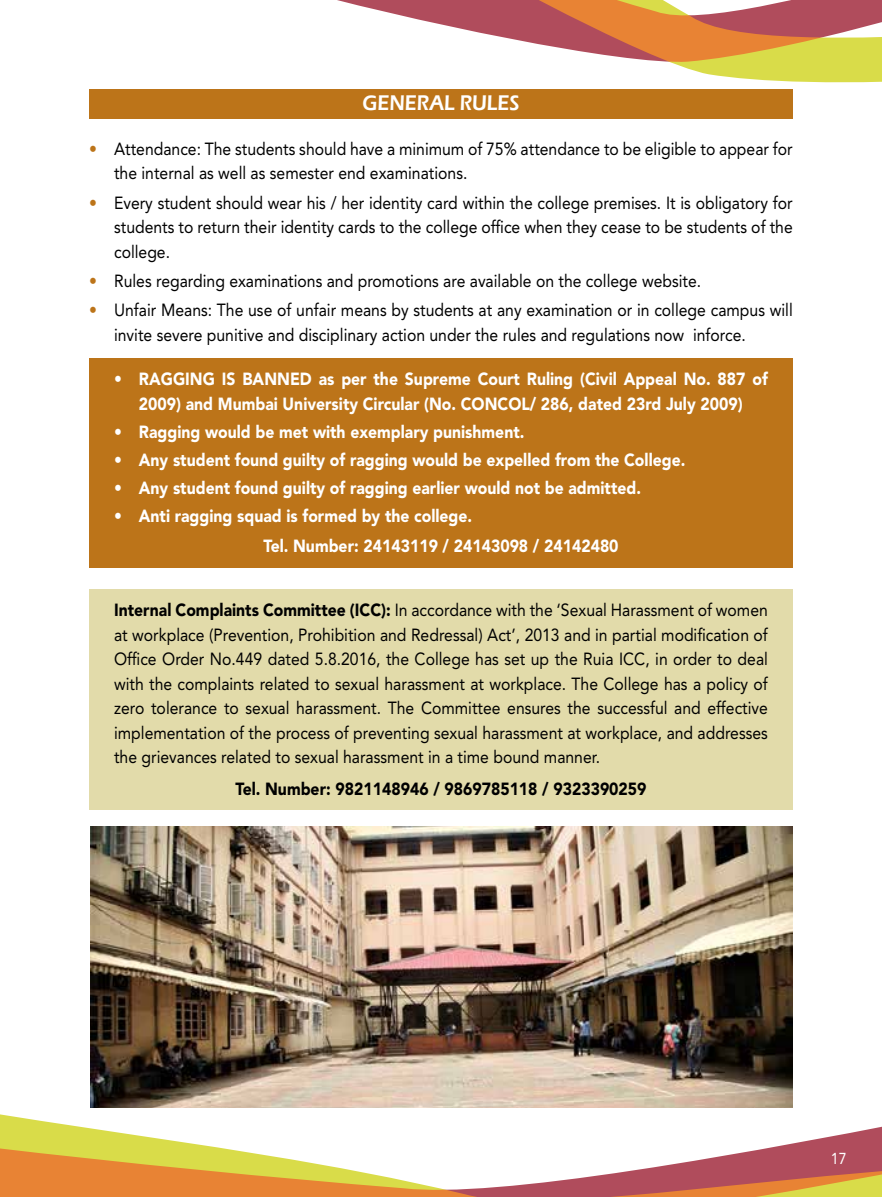
<style>
.page{position:relative;width:882px;height:1197px;background:#fff}
.page>*{position:absolute;margin:0;border:0;box-sizing:border-box;transform-origin:0 0}
.t1{font:600 21.88px "Eras ITC";color:#fff;scale:.9 1}
.t2{font:17.5px/24.5px "Avenir LT Std";color:#000;scale:.9 1}
.t3{font:900 17.5px/24.5px "Avenir LT Std";color:#fff;text-align:center;scale:.9 1}
.t4{font:900 17.5px "Avenir LT Std";color:#000;scale:.9 1}
.t5{font:15.75px "Avenir LT Std";color:#fff;scale:.9 1}
.s1{color:#bc7419}
.s2{font-weight:900}
</style>
<div class="page">
<svg style="left:0;top:1091px;width:882px;height:106px"></svg>
<svg style="left:678px;top:65px;width:204px;height:18px;fill:#d9dc49"></svg>
<svg style="left:337px;top:0;width:545px;height:65px"></svg>
<div style="left:89px;top:589px;width:704px;height:221px;background:#e2dbaa"></div>
<div style="left:89px;top:89px;width:704px;height:30px;background:#bc7419"></div>
<div style="left:89px;top:358px;width:704px;height:210px;background:#bc7419"></div>
<img style="left:91px;top:827px;width:702px;height:281px">
<p class="t1" style="left:362px;top:91px;width:176px">GENERAL RULES</p>
<p class="t2" style="left:114px;top:136px;width:756px;text-indent:-25px"><span class="s1">•</span> Attendance: The students should have a minimum of 75% attendance to be eligible to appear for the internal as well as semester end examinations.</p>
<p class="t2" style="left:114px;top:190px;width:756px;text-align:justify;text-indent:-25px"><span class="s1">•</span> Every student should wear his / her identity card within the college premises. It is obligatory for students to return their identity cards to the college office when they cease to be students of the college.</p>
<p class="t2" style="left:89px;top:269px;width:681px"><span class="s1">•</span> Rules regarding examinations and promotions are available on the college website.</p>
<p class="t2" style="left:114px;top:298px;width:756px;text-indent:-25px"><span class="s1">•</span> Unfair Means: The use of unfair means by students at any examination or in college campus will invite severe punitive and disciplinary action under the rules and regulations now inforce.</p>
<p class="t3" style="left:114px;top:367px;width:728px">• RAGGING IS BANNED as per the Supreme Court Ruling (Civil Appeal No. 887 of<br>2009) and Mumbai University Circular (No. CONCOL/ 286, dated 23rd July 2009)</p>
<p class="t3" style="left:114px;top:419px;width:457px">• Ragging would be met with exemplary punishment.</p>
<p class="t3" style="left:114px;top:447px;width:636px">• Any student found guilty of ragging would be expelled from the College.</p>
<p class="t3" style="left:114px;top:475px;width:587px">• Any student found guilty of ragging earlier would not be admitted.</p>
<p class="t3" style="left:263px;top:500px;width:396px;line-height:30.4px;text-align:left;text-indent:-149px">• Anti ragging squad is formed by the college.<br>Tel. Number: 24143119 / 24143098 / 24142480</p>
<p class="t2" style="left:114px;top:598px;width:728px;text-align:justify"><span class="s2">Internal Complaints Committee (ICC):</span> In accordance with the ‘Sexual Harassment of women at workplace (Prevention, Prohibition and Redressal) Act’, 2013 and in partial modification of Office Order No.449 dated 5.8.2016, the College has set up the Ruia ICC, in order to deal with the complaints related to sexual harassment at workplace. The College has a policy of zero tolerance to sexual harassment. The Committee ensures the successful and effective implementation of the process of preventing sexual harassment at workplace, and addresses the grievances related to sexual harassment in a time bound manner.</p>
<p class="t4" style="left:235px;top:779px;width:458px">Tel. Number: 9821148946 / 9869785118 / 9323390259</p>
<p class="t5" style="left:831px;top:1150px;width:19px">17</p>
</div>
